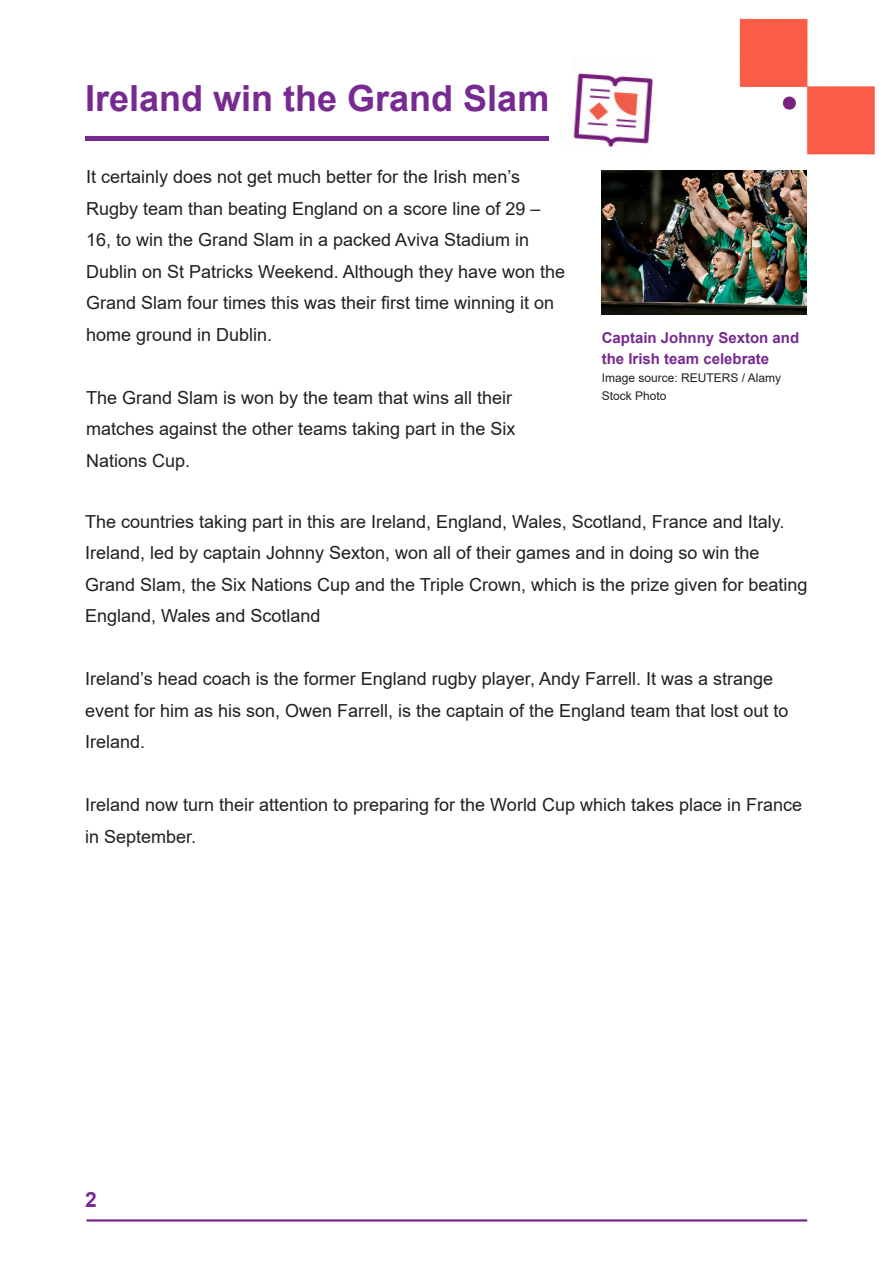
<style>
.page{position:relative;width:893px;height:1263px;background:#fff}
.page>*{position:absolute;margin:0;border:0;box-sizing:border-box;transform-origin:0 0}
.t1{font:700 36px "Arial";color:#772a91}
.t2{font:700 21px "Arial";color:#772a91}
.t3{font:18px/31.5px "Arial";color:#231f20}
.t4{font:700 15px/21px "Arial";color:#772a91}
.t5{font:12px/18px "Arial";color:#231f20}
</style>
<div class="page">
<img style="left:739px;top:18px;width:136px;height:137px">
<hr style="left:86px;top:1219px;width:721px;height:2px;background:#772a8f">
<img style="left:573px;top:73px;width:80px;height:74px">
<div style="left:85px;top:136px;width:464px;height:5px;background:#772a91"></div>
<img style="left:602px;top:170px;width:205px;height:145px">
<p class="t1" style="left:85px;top:73px;width:466px">Ireland win the Grand Slam</p>
<p class="t3" style="left:86px;top:161px;width:480px">It certainly does not get much better for the Irish men’s Rugby team than beating England on a score line of 29 – 16, to win the Grand Slam in a packed Aviva Stadium in Dublin on St Patricks Weekend. Although they have won the Grand Slam four times this was their first time winning it on home ground in Dublin.</p>
<p class="t3" style="left:86px;top:381px;width:431px">The Grand Slam is won by the team that wins all their matches against the other teams taking part in the Six<br>Nations Cup.</p>
<p class="t4" style="left:602px;top:327px;width:199px">Captain Johnny Sexton and the Irish team celebrate</p>
<p class="t5" style="left:602px;top:368px;width:181px">Image source: REUTERS / Alamy<br>Stock Photo</p>
<p class="t3" style="left:85px;top:505px;width:724px">The countries taking part in this are Ireland, England, Wales, Scotland, France and Italy.<br>Ireland, led by captain Johnny Sexton, won all of their games and in doing so win the Grand Slam, the Six Nations Cup and the Triple Crown, which is the prize given for beating England, Wales and Scotland</p>
<p class="t3" style="left:85px;top:663px;width:705px">Ireland’s head coach is the former England rugby player, Andy Farrell. It was a strange event for him as his son, Owen Farrell, is the captain of the England team that lost out to<br>Ireland.</p>
<p class="t3" style="left:85px;top:789px;width:719px">Ireland now turn their attention to preparing for the World Cup which takes place in France in September.</p>
<p class="t2" style="left:85px;top:1184px;width:13px">2</p>
</div>
